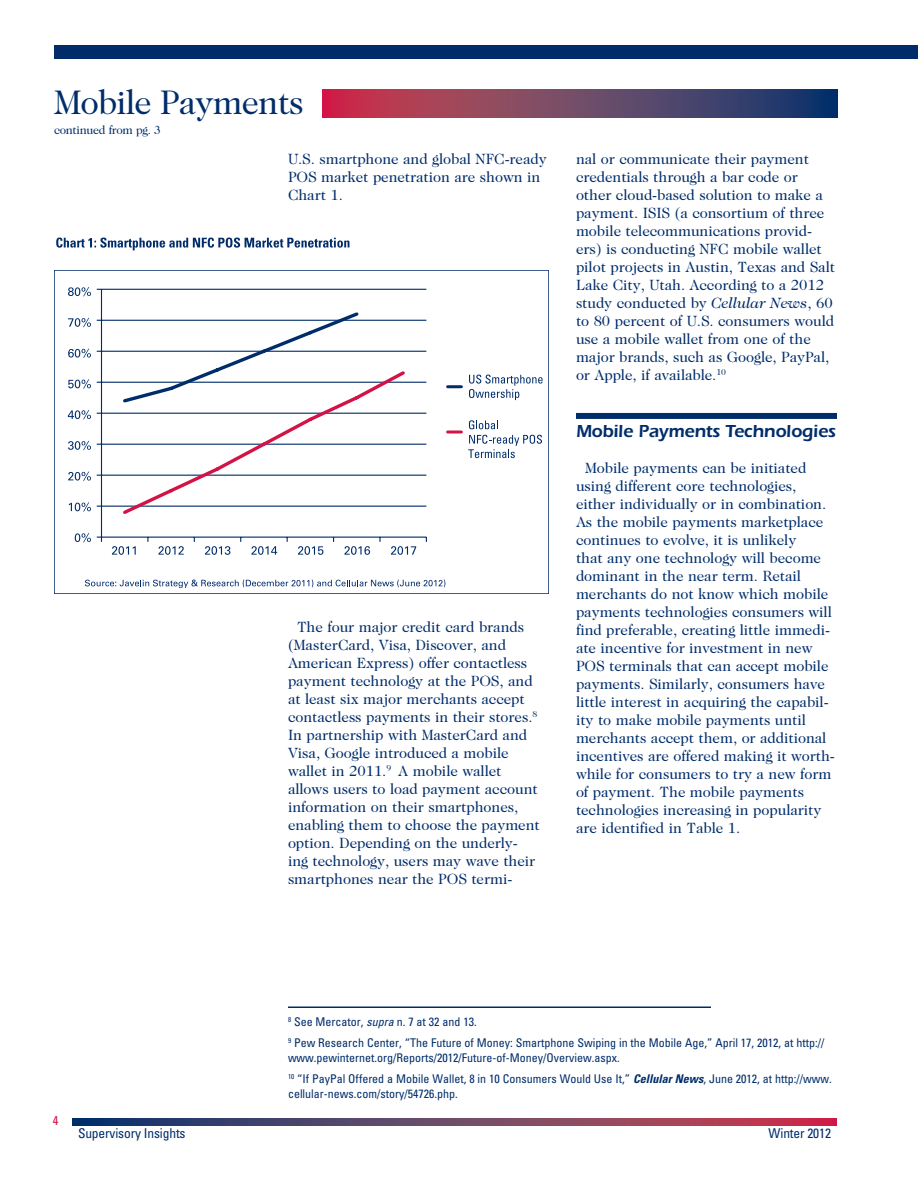
<style>
.page{position:relative;width:918px;height:1188px;background:#fff}
.page>*{position:absolute;margin:0;border:0;box-sizing:border-box;transform-origin:0 0}
.HeadA{font:34.5px "Caslon 224 Std";letter-spacing:-.025em;color:#002d6a}
.HeadB{font:600 18px "ITC Eras Std";letter-spacing:-.01em;color:#002d6a}
.Body{font:15px/18px "Caslon 224 Std";letter-spacing:-.005em;color:#002d6a}
.t1{font:condensed 13.5px "Univers LT Std";letter-spacing:-.01em;color:#002d6a}
.t2{font:condensed 12.75px "Univers LT Std";color:#d31245}
.Footnote{font:condensed 12px/15px "Univers LT Std";color:#002d6a}
.Footnote2{font:condensed 12px "Univers LT Std";color:#002d6a}
.t3{font:12px "Caslon 224 Std";letter-spacing:-.025em;color:#002d6a}
.s1{font-style:italic}
.s2{font-weight:700;font-style:italic}
</style>
<div class="page">
<div style="left:54px;top:45px;width:864px;height:13px;background:#002d6a"></div>
<svg style="left:72px;top:1119px;width:765px;height:6px;background:#6e4162"></svg>
<div style="left:576px;top:413px;width:261px;height:6px;background:#002d6a"></div>
<svg style="left:323px;top:89px;width:515px;height:28px;background:#704062"></svg>
<svg style="left:54px;top:270px;width:495px;height:324px"></svg>
<hr style="left:101px;top:506px;width:325px;height:1px;background:#002d6a">
<hr style="left:101px;top:475px;width:325px;height:1px;background:#002d6a">
<hr style="left:101px;top:444px;width:325px;height:1px;background:#002d6a">
<hr style="left:101px;top:413px;width:325px;height:1px;background:#002d6a">
<hr style="left:101px;top:382px;width:325px;height:1px;background:#002d6a">
<hr style="left:101px;top:351px;width:325px;height:1px;background:#002d6a">
<hr style="left:101px;top:320px;width:325px;height:1px;background:#002d6a">
<hr style="left:101px;top:289px;width:325px;height:1px;background:#002d6a">
<hr style="left:101px;top:289px;width:1px;height:248px;background:#002d6a">
<hr style="left:101px;top:537px;width:325px;height:1px;background:#002d6a">
<svg style="left:97px;top:537px;width:5px;height:5px"></svg>
<svg style="left:120px;top:310px;width:288px;height:207px"></svg>
<svg style="left:448px;top:385px;width:13px;height:3px"></svg>
<svg style="left:448px;top:430px;width:13px;height:4px"></svg>
<svg style="left:469px;top:420px;width:29px;height:9px"></svg>
<svg style="left:468px;top:435px;width:74px;height:23px"></svg>
<svg style="left:469px;top:375px;width:74px;height:25px"></svg>
<svg style="left:56px;top:238px;width:293px;height:12px"></svg>
<svg style="left:85px;top:580px;width:360px;height:8px"></svg>
<svg style="left:112px;top:546px;width:24px;height:9px"></svg>
<svg style="left:158px;top:546px;width:26px;height:9px"></svg>
<svg style="left:205px;top:546px;width:25px;height:9px"></svg>
<svg style="left:251px;top:546px;width:26px;height:9px"></svg>
<svg style="left:298px;top:546px;width:25px;height:9px"></svg>
<svg style="left:344px;top:546px;width:26px;height:9px"></svg>
<svg style="left:391px;top:546px;width:25px;height:9px"></svg>
<svg style="left:75px;top:533px;width:16px;height:9px"></svg>
<svg style="left:68px;top:287px;width:23px;height:9px"></svg>
<svg style="left:69px;top:502px;width:22px;height:10px"></svg>
<svg style="left:68px;top:472px;width:23px;height:9px"></svg>
<svg style="left:68px;top:441px;width:23px;height:9px"></svg>
<svg style="left:68px;top:410px;width:23px;height:9px"></svg>
<svg style="left:68px;top:379px;width:23px;height:10px"></svg>
<svg style="left:68px;top:349px;width:23px;height:9px"></svg>
<svg style="left:68px;top:318px;width:23px;height:9px"></svg>
<hr style="left:288px;top:1006px;width:423px;height:2px;background:#002d6a">
<p class="HeadA" style="left:54px;top:83px;width:251px">Mobile Payments</p>
<p class="t3" style="left:54px;top:123px;width:108px">continued from pg. 3</p>
<p class="Body" style="left:288px;top:150px;width:260px">U.S. smartphone and global NFC-ready<br>POS market penetration are shown in<br>Chart 1.</p>
<p class="Body" style="left:288px;top:618px;width:253px;text-indent:9px">The four major credit card brands (MasterCard, Visa, Discover, and American Express) offer contactless payment technology at the POS, and at least six major merchants accept contactless payments in their stores.<sup>8<br></sup>In partnership with MasterCard and Visa, Google introduced a mobile wallet in 2011.<sup>9</sup> A mobile wallet allows users to load payment account information on their smartphones, enabling them to choose the payment option. Depending on the underly&shy;ing technology, users may wave their smartphones near the POS termi-</p>
<p class="Body" style="left:576px;top:150px;width:261px">nal or communicate their payment credentials through a bar code or other cloud-based solution to make a payment. ISIS (a consortium of three mobile telecommunications provid&shy;ers) is conducting NFC mobile wallet pilot projects in Austin, Texas and Salt Lake City, Utah. According to a 2012 study conducted by <span class="s1">Cellular News</span>, 60 to 80 percent of U.S. consumers would use a mobile wallet from one of the major brands, such as Google, PayPal, or Apple, if available.<sup>10</sup></p>
<p class="HeadB" style="left:576px;top:421px;width:261px">Mobile Payments Technologies</p>
<p class="Body" style="left:576px;top:459px;width:260px;text-indent:9px">Mobile payments can be initiated using different core technologies, either individually or in combination.<br>As the mobile payments marketplace continues to evolve, it is unlikely<br>that any one technology will become dominant in the near term. Retail merchants do not know which mobile payments technologies consumers will find preferable, creating little immedi&shy;ate incentive for investment in new POS terminals that can accept mobile payments. Similarly, consumers have little interest in acquiring the capabil&shy;ity to make mobile payments until merchants accept them, or additional incentives are offered making it worth&shy;while for consumers to try a new form of payment. The mobile payments technologies increasing in popularity are identified in Table 1.</p>
<p class="t2" style="left:53px;top:1113px;width:7px">4</p>
<p class="Footnote2" style="left:288px;top:1014px;width:190px"><sup>8</sup> See Mercator, <span class="s1">supra</span> n. 7 at 32 and 13.</p>
<p class="Footnote" style="left:288px;top:1035px;width:538px"><sup>9</sup> Pew Research Center, “The Future of Money: Smartphone Swiping in the Mobile Age,” April 17, 2012, at http:// www.pewinternet.org/Reports/2012/Future-of-Money/Overview.aspx.</p>
<p class="Footnote" style="left:288px;top:1071px;width:545px"><sup>10</sup> “If PayPal Offered a Mobile Wallet, 8 in 10 Consumers Would Use It,” <span class="s2">Cellular News</span>, June 2012, at http://www. cellular-news.com/story/54726.php.</p>
<p class="t1" style="left:78px;top:1124px;width:109px">Supervisory Insights</p>
<p class="t1" style="left:769px;top:1124px;width:64px">Winter 2012</p>
</div>
